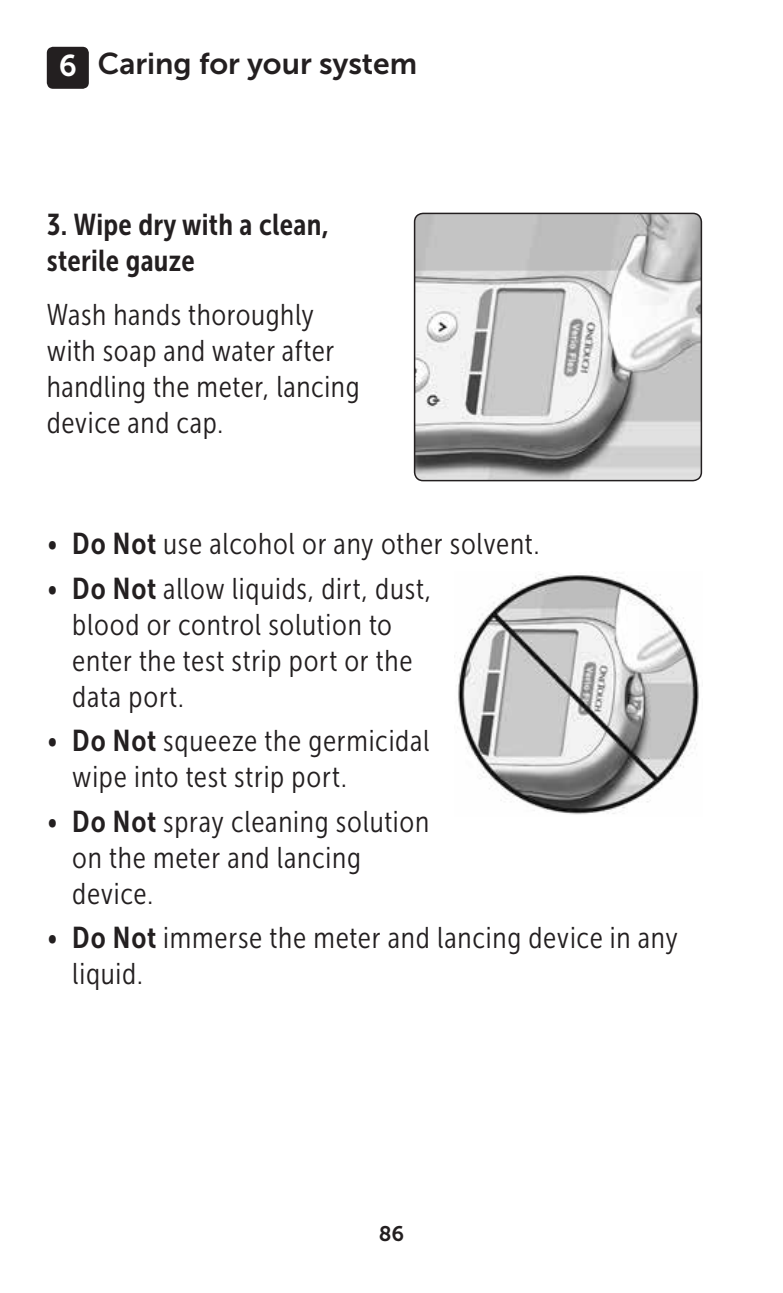
<style>
.page{position:relative;width:783px;height:1293px;background:#fff}
.page>*{position:absolute;margin:0;border:0;box-sizing:border-box;transform-origin:0 0}
.t1{font:30px/36px "Museo Sans Cond 300";letter-spacing:.025em;color:#231f20}
.t2{font:30px/36px "Museo Sans Cond 700";letter-spacing:.01em;color:#231f20}
.t3{font:30px "Museo Sans 700";color:#231f20}
.t4{font:21px "Museo Sans 700";color:#231f20}
.s1{color:#fff}
.s2{font-family:"Museo Sans Cond 700"}
</style>
<div class="page">
<div style="left:47px;top:47px;width:42px;height:42px;background:#231f20;border-radius:6px"></div>
<img style="left:414px;top:213px;width:287px;height:267px">
<div style="left:414px;top:213px;width:288px;height:268px;border:2px solid #231f20;border-radius:9px"></div>
<img style="left:458px;top:574px;width:241px;height:241px">
<p class="t3" style="left:59px;top:46px;width:360px"><span class="s1">6</span> Caring for your system</p>
<p class="t2" style="left:47px;top:207px;width:283px">3. Wipe dry with a clean, sterile gauze</p>
<p class="t1" style="left:47px;top:297px;width:314px">Wash hands thoroughly with soap and water after handling the meter, lancing device and cap.</p>
<p class="t1" style="left:47px;top:526px;width:494px">• <span class="s2">Do Not</span> use alcohol or any other solvent.</p>
<p class="t1" style="left:72px;top:570px;width:360px;text-indent:-25px">• <span class="s2">Do Not</span> allow liquids, dirt, dust, blood or control solution to enter the test strip port or the data port.</p>
<p class="t1" style="left:72px;top:723px;width:358px;text-indent:-25px">• <span class="s2">Do Not</span> squeeze the germicidal wipe into test strip port.</p>
<p class="t1" style="left:72px;top:803px;width:358px;text-indent:-25px">• <span class="s2">Do Not</span> spray cleaning solution on the meter and lancing device.</p>
<p class="t1" style="left:72px;top:920px;width:607px;text-indent:-25px">• <span class="s2">Do Not</span> immerse the meter and lancing device in any liquid.</p>
<p class="t4" style="left:378px;top:1221px;width:27px">86</p>
</div>
